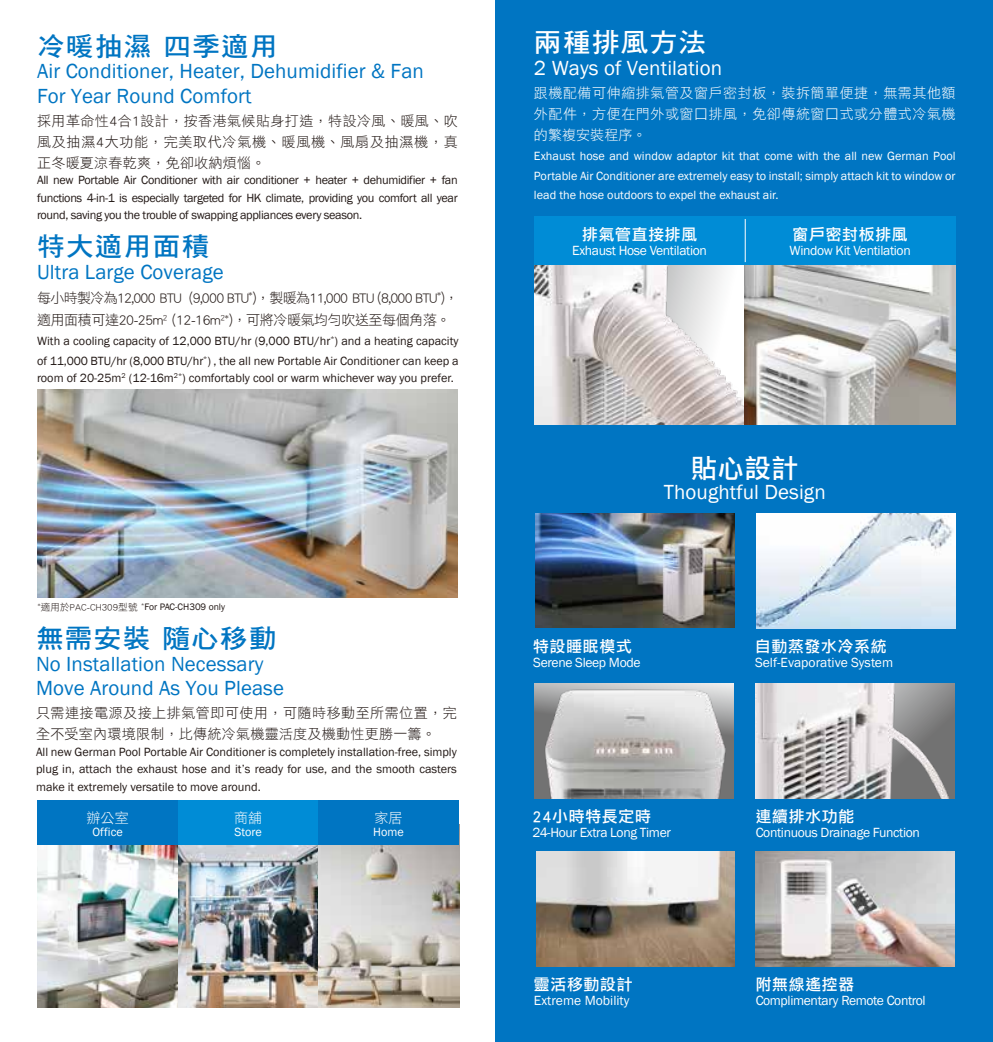
<style>
.page{position:relative;width:993px;height:1042px;background:#fff}
.page>*{position:absolute;margin:0;border:0;box-sizing:border-box;transform-origin:0 0}
.t1{font:26.25px "DF Hei Bd HKP BF";letter-spacing:.05em;color:#0075c2;scale:1.05 1}
.t2{font:26.25px "DF Hei Bd HKP BF";letter-spacing:.05em;color:#fff;scale:1.05 1}
.t3{font:26.25px "DF Li Hei Md HK BF";color:#fff}
.t4{font:21px/24.5px "Franklin Gothic";letter-spacing:.005em;color:#0075c2}
.t5{font:21px "Franklin Gothic";letter-spacing:.005em;color:#fff}
.t6{font:15.75px "DF Li Hei Md HK BF";letter-spacing:.05em;color:#fff}
.t7{font:14px/21px "DF Li Hei W3 WINP BF";letter-spacing:.02em;color:#221815;text-align:justify}
.t8{font:14px/22.8px "DF Li Hei W3 WINP BF";letter-spacing:-.05em;color:#221815}
.t9{font:14px/21px "DF Li Hei W3 WINP BF";letter-spacing:.04em;color:#fff;text-align:justify}
.t10{font:13.65px "Franklin Gothic";letter-spacing:-.025em;color:#fff}
.t11{font:13.65px "Franklin Gothic";color:#fff}
.t12{font:12.25px/17.5px "Franklin Gothic";color:#221815;text-align:justify}
.t13{font:12.25px/19.2px "Franklin Gothic";color:#fff;text-align:justify}
.t14{font:9.62px "Franklin Gothic";color:#221815}
.s1{font-family:"DF Li Hei W3 WINP BF"}
</style>
<div class="page">
<div style="left:495px;top:0;width:497px;height:1042px;background:#0075c2"></div>
<img style="left:536px;top:851px;width:198px;height:116px">
<img style="left:755px;top:851px;width:198px;height:116px">
<img style="left:756px;top:513px;width:198px;height:116px">
<img style="left:755px;top:683px;width:198px;height:116px">
<img style="left:37px;top:845px;width:141px;height:163px">
<img style="left:178px;top:845px;width:140px;height:163px">
<img style="left:318px;top:845px;width:141px;height:163px">
<div style="left:37px;top:800px;width:141px;height:45px;background:#0075c2"></div>
<div style="left:178px;top:800px;width:140px;height:45px;background:#008cd6"></div>
<div style="left:318px;top:800px;width:141px;height:45px;background:#0075c2"></div>
<img style="left:37px;top:390px;width:421px;height:207px">
<img style="left:534px;top:265px;width:420px;height:159px">
<div style="left:534px;top:216px;width:420px;height:49px;background:#008cd6"></div>
<hr style="left:744px;top:219px;width:1px;height:43px;background:#fff">
<img style="left:535px;top:513px;width:198px;height:114px">
<img style="left:534px;top:683px;width:199px;height:116px">
<h1 class="t1" style="left:37px;top:33px;width:230px">冷暖抽濕 四季適用</h1>
<h2 class="t4" style="left:37px;top:60px;width:388px">Air Conditioner, Heater, Dehumidifier &amp; Fan<br>For Year Round Comfort</h2>
<p class="t7" style="left:37px;top:110px;width:422px">採用革命性4合1設計，按香港氣候貼身打造，特設冷風、暖風、吹風及抽濕4大功能，完美取代冷氣機、暖風機、風扇及抽濕機，真正冬暖夏涼春乾爽，免卻收納煩惱。</p>
<p class="t12" style="left:37px;top:172px;width:422px">All new Portable Air Conditioner with air conditioner + heater + dehumidifier + fan functions 4-in-1 is especially targeted for HK climate, providing you comfort all year round, saving you the trouble of swapping appliances every season.</p>
<h1 class="t1" style="left:37px;top:233px;width:165px">特大適用面積</h1>
<h2 class="t4" style="left:37px;top:260px;width:188px">Ultra Large Coverage</h2>
<p class="t8" style="left:37px;top:286px;width:423px">每小時製冷為12,000 BTU (9,000 BTU<sup>*</sup>)，製暖為11,000 BTU (8,000 BTU<sup>*</sup>)，適用面積可達20-25m<sup>2</sup> (12-16m<sup>2*</sup>)，可將冷暖氣均勻吹送至每個角落。</p>
<p class="t12" style="left:37px;top:332px;width:423px;line-height:19.2px">With a cooling capacity of 12,000 BTU/hr (9,000 BTU/hr<sup>*</sup>) and a heating capacity of 11,000 BTU/hr (8,000 BTU/hr<sup>*</sup>) , the all new Portable Air Conditioner can keep a</p>
<p class="t12" style="left:37px;top:369px;width:418px">room of 20-25m<sup>2</sup> (12-16m<sup>2*</sup>) comfortably cool or warm whichever way you prefer.</p>
<p class="t14" style="left:38px;top:600px;width:188px"><sup>*</sup><span class="s1">適用於PAC-CH309型號</span> <sup>*</sup>For PAC-CH309 only</p>
<h1 class="t1" style="left:36px;top:625px;width:230px">無需安裝 隨心移動</h1>
<h2 class="t4" style="left:36px;top:652px;width:249px">No Installation Necessary<br>Move Around As You Please</h2>
<p class="t7" style="left:36px;top:702px;width:422px">只需連接電源及接上排氣管即可使用，可隨時移動至所需位置，完全不受室內環境限制，比傳統冷氣機靈活度及機動性更勝一籌。</p>
<p class="t12" style="left:36px;top:743px;width:422px">All new German Pool Portable Air Conditioner is completely installation-free, simply plug in, attach the exhaust hose and it’s ready for use, and the smooth casters make it extremely versatile to move around.</p>
<p class="t9" style="left:86px;top:807px;width:44px">辦公室</p>
<p class="t13" style="left:92px;top:822px;width:32px">Office</p>
<p class="t9" style="left:234px;top:807px;width:30px">商舖</p>
<p class="t13" style="left:234px;top:822px;width:29px">Store</p>
<p class="t9" style="left:374px;top:807px;width:30px">家居</p>
<p class="t13" style="left:373px;top:822px;width:32px">Home</p>
<h1 class="t2" style="left:534px;top:29px;width:165px">兩種排風方法</h1>
<h2 class="t5" style="left:534px;top:55px;width:190px">2 Ways of Ventilation</h2>
<p class="t9" style="left:534px;top:83px;width:423px">跟機配備可伸縮排氣管及窗戶密封板，裝拆簡單便捷，無需其他額外配件，方便在門外或窗口排風，免卻傳統窗口式或分體式冷氣機的繁複安裝程序。</p>
<p class="t13" style="left:534px;top:147px;width:423px">Exhaust hose and window adaptor kit that come with the all new German Pool Portable Air Conditioner are extremely easy to install; simply attach kit to window or lead the hose outdoors to expel the exhaust air.</p>
<p class="t6" style="left:582px;top:226px;width:116px">排氣管直接排風</p>
<p class="t10" style="left:572px;top:242px;width:136px">Exhaust Hose Ventilation</p>
<p class="t6" style="left:792px;top:226px;width:116px">窗戶密封板排風</p>
<p class="t10" style="left:789px;top:242px;width:123px">Window Kit Ventilation</p>
<h1 class="t3" style="left:690px;top:454px;width:108px">貼心設計</h1>
<h2 class="t5" style="left:663px;top:479px;width:163px">Thoughtful Design</h2>
<p class="t6" style="left:533px;top:638px;width:100px">特設睡眠模式</p>
<p class="t10" style="left:533px;top:654px;width:109px">Serene Sleep Mode</p>
<p class="t6" style="left:754px;top:638px;width:133px">自動蒸發水冷系統</p>
<p class="t11" style="left:754px;top:654px;width:140px">Self-Evaporative System</p>
<p class="t6" style="left:532px;top:808px;width:120px">24小時特長定時</p>
<p class="t10" style="left:532px;top:824px;width:140px">24-Hour Extra Long Timer</p>
<p class="t6" style="left:534px;top:976px;width:100px">靈活移動設計</p>
<p class="t11" style="left:534px;top:992px;width:97px">Extreme Mobility</p>
<p class="t6" style="left:755px;top:808px;width:100px">連續排水功能</p>
<p class="t10" style="left:755px;top:824px;width:166px">Continuous Drainage Function</p>
<p class="t6" style="left:755px;top:976px;width:100px">附無線遙控器</p>
<p class="t10" style="left:755px;top:992px;width:171px">Complimentary Remote Control</p>
</div>
